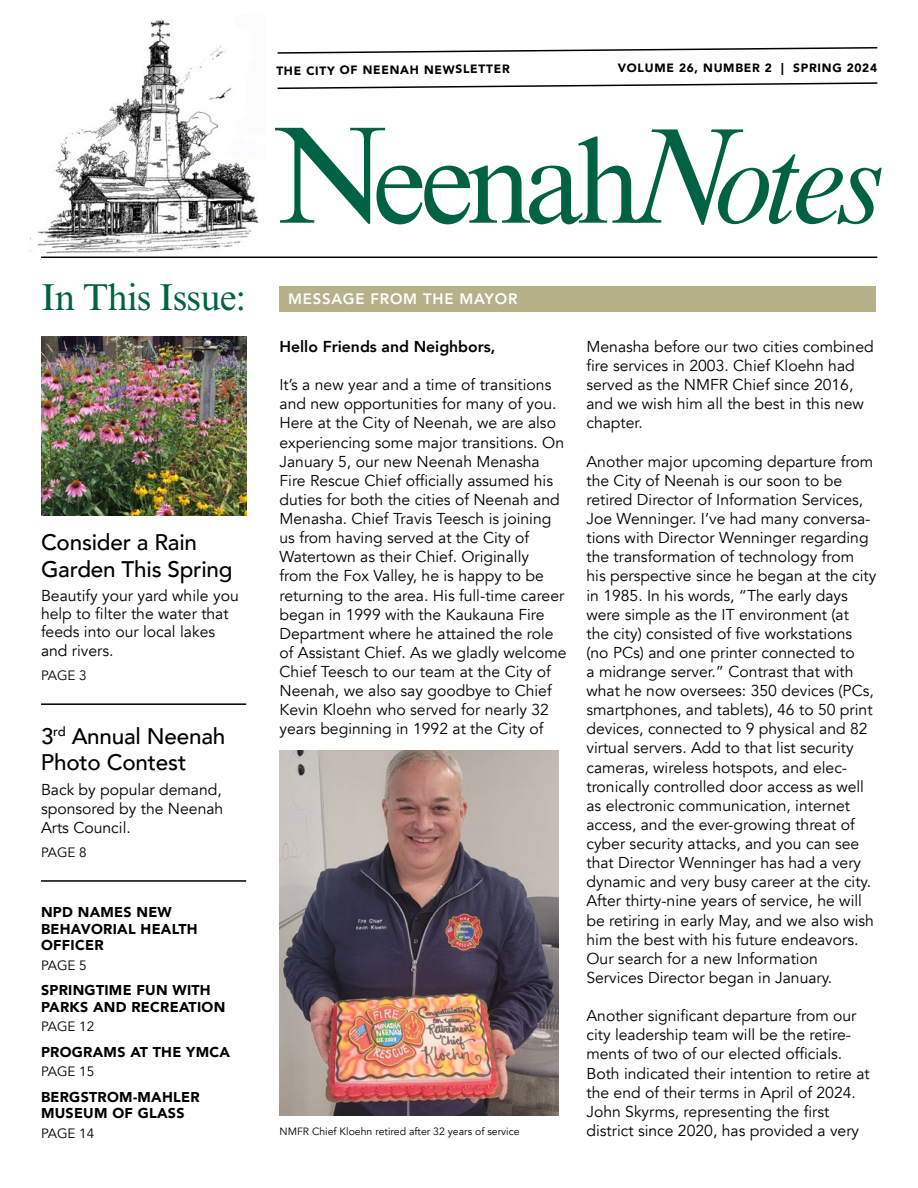
<style>
.page{position:relative;width:918px;height:1188px;background:#fff}
.page>*{position:absolute;margin:0;border:0;box-sizing:border-box;transform-origin:0 0}
.t1{font:120.15px "Times New Roman MT Std";letter-spacing:-.065em;color:#006243}
.t2{font:37.5px "Times New Roman MT Std";letter-spacing:-.02em;color:#006243}
.t3{font:500 22.5px/26.2px "Avenir";letter-spacing:-.01em;color:#000}
.t4{font:15.75px/19px "Avenir";color:#000}
.t5{font:800 15.75px "Avenir";color:#000}
.t6{font:800 15px "Avenir LT Std";letter-spacing:.05em;color:#fff}
.t7{font:900 14.25px/16.5px "Avenir";letter-spacing:.02em;color:#000}
.t8{font:13.5px "Avenir";color:#000}
.t9{font:900 12px "Avenir";letter-spacing:.06em;color:#000}
.t10{font:10.5px "Avenir";color:#000}
.s1{font-size:138.15px}
.s2{font-style:italic;font-size:138.15px}
.s3{font-style:italic}
</style>
<div class="page">
<img style="left:29px;top:20px;width:237px;height:239px">
<svg style="left:277px;top:82px;width:601px;height:8px"></svg>
<svg style="left:277px;top:47px;width:601px;height:7px"></svg>
<hr style="left:41px;top:257px;width:836px;height:1px;background:#000">
<hr style="left:41px;top:703px;width:205px;height:2px;background:#000">
<hr style="left:41px;top:880px;width:205px;height:2px;background:#000">
<div style="left:280px;top:286px;width:596px;height:26px;background:#b6b188"></div>
<img style="left:41px;top:336px;width:205px;height:180px">
<img style="left:280px;top:750px;width:279px;height:366px">
<p class="t9" style="left:276px;top:60px;width:235px">THE CITY OF NEENAH NEWSLETTER</p>
<p class="t9" style="left:618px;top:58px;width:261px">VOLUME 26, NUMBER 2 | SPRING 2024</p>
<h2 class="t2" style="left:41px;top:275px;width:207px">In This Issue:</h2>
<h1 class="t1" style="left:273px;top:113px;width:611px"><span class="s1">N</span>eenah<span class="s2">N</span><span class="s3">otes</span></h1>
<p class="t6" style="left:288px;top:290px;width:231px">MESSAGE FROM THE MAYOR</p>
<h3 class="t3" style="left:41px;top:528px;width:193px">Consider a Rain<br>Garden This Spring</h3>
<p class="t4" style="left:41px;top:586px;width:199px;line-height:18.3px">Beautify your yard while you help to filter the water that feeds into our local lakes and rivers.</p>
<p class="t8" style="left:41px;top:667px;width:47px">PAGE 3</p>
<h3 class="t3" style="left:41px;top:721px;width:186px">3<sup>rd</sup> Annual Neenah<br>Photo Contest</h3>
<p class="t4" style="left:41px;top:780px;width:184px;text-align:justify">Back by popular demand, sponsored by the Neenah Arts Council.</p>
<p class="t8" style="left:41px;top:844px;width:47px">PAGE 8</p>
<p class="t5" style="left:280px;top:334px;width:218px">Hello Friends and Neighbors,</p>
<p class="t4" style="left:280px;top:376px;width:289px">It’s a new year and a time of transitions and new opportunities for many of you.<br>Here at the City of Neenah, we are also experiencing some major transitions. On January 5, our new Neenah Menasha Fire Rescue Chief officially assumed his duties for both the cities of Neenah and Menasha. Chief Travis Teesch is joining us from having served at the City of Watertown as their Chief. Originally<br>from the Fox Valley, he is happy to be returning to the area. His full-time career began in 1999 with the Kaukauna Fire Department where he attained the role of Assistant Chief. As we gladly welcome Chief Teesch to our team at the City of Neenah, we also say goodbye to Chief Kevin Kloehn who served for nearly 32 years beginning in 1992 at the City of</p>
<p class="t7" style="left:41px;top:904px;width:158px">NPD NAMES NEW<br>BEHAVORIAL HEALTH<br>OFFICER</p>
<p class="t8" style="left:41px;top:957px;width:47px">PAGE 5</p>
<p class="t7" style="left:41px;top:982px;width:186px">SPRINGTIME FUN WITH<br>PARKS AND RECREATION</p>
<p class="t8" style="left:41px;top:1018px;width:55px">PAGE 12</p>
<p class="t7" style="left:41px;top:1043px;width:191px">PROGRAMS AT THE YMCA</p>
<p class="t8" style="left:41px;top:1063px;width:55px">PAGE 15</p>
<p class="t7" style="left:41px;top:1088px;width:160px">BERGSTROM-MAHLER<br>MUSEUM OF GLASS</p>
<p class="t8" style="left:41px;top:1125px;width:55px">PAGE 14</p>
<p class="t10" style="left:280px;top:1125px;width:242px">NMFR Chief Kloehn retired after 32 years of service</p>
<p class="t4" style="left:586px;top:337px;width:289px">Menasha before our two cities combined fire services in 2003. Chief Kloehn had served as the NMFR Chief since 2016, and we wish him all the best in this new chapter.</p>
<p class="t4" style="left:586px;top:452px;width:291px">Another major upcoming departure from the City of Neenah is our soon to be retired Director of Information Services, Joe Wenninger. I’ve had many conversa&shy;tions with Director Wenninger regarding the transformation of technology from his perspective since he began at the city in 1985. In his words, “The early days were simple as the IT environment (at<br>the city) consisted of five workstations (no PCs) and one printer connected to<br>a midrange server.” Contrast that with what he now oversees: 350 devices (PCs, smartphones, and tablets), 46 to 50 print devices, connected to 9 physical and 82 virtual servers. Add to that list security cameras, wireless hotspots, and elec&shy;tronically controlled door access as well as electronic communication, internet access, and the ever-growing threat of cyber security attacks, and you can see that Director Wenninger has had a very dynamic and very busy career at the city.<br>After thirty-nine years of service, he will be retiring in early May, and we also wish him the best with his future endeavors.<br>Our search for a new Information Services Director began in January.</p>
<p class="t4" style="left:586px;top:1007px;width:285px">Another significant departure from our city leadership team will be the retire&shy;ments of two of our elected officials.<br>Both indicated their intention to retire at the end of their terms in April of 2024.<br>John Skyrms, representing the first district since 2020, has provided a very</p>
</div>
